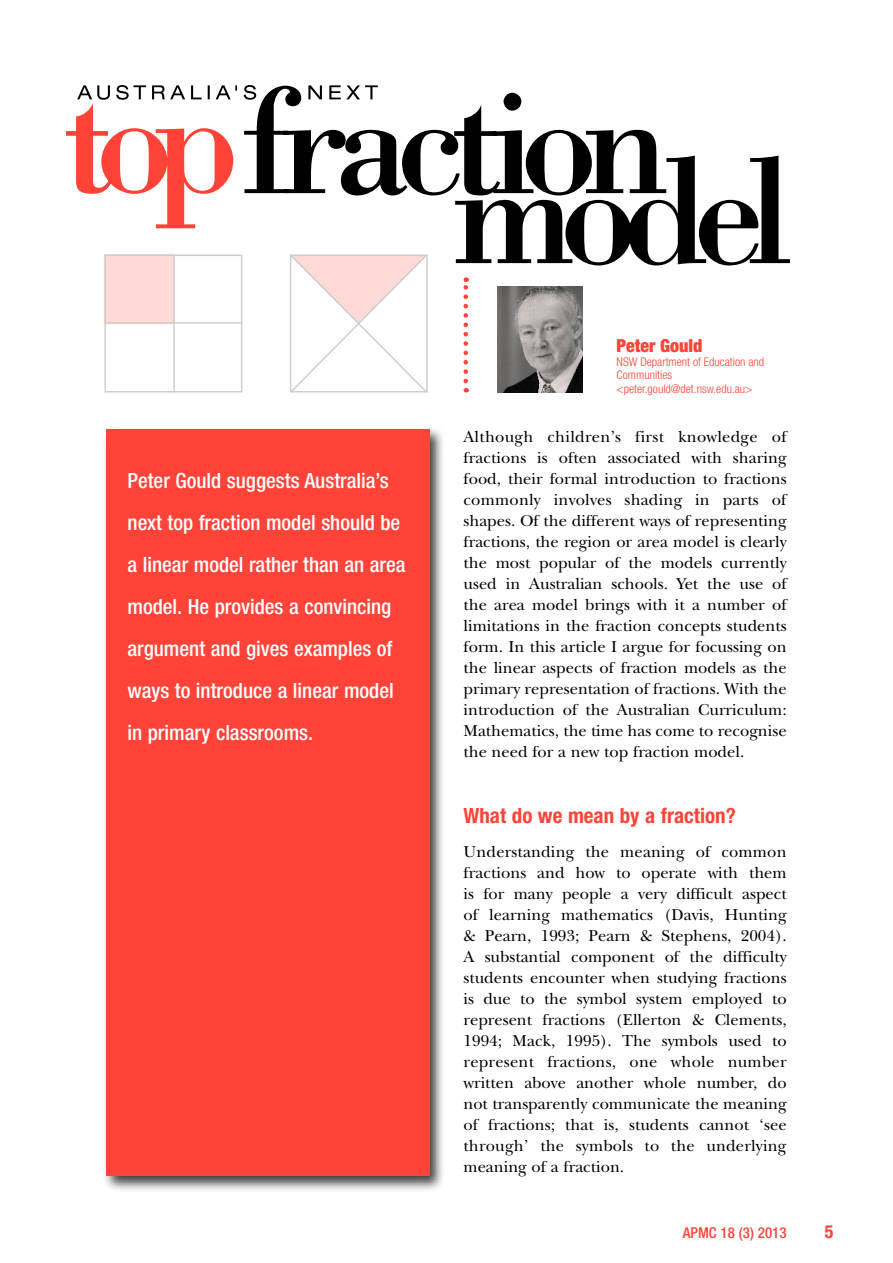
<style>
.page{position:relative;width:893px;height:1263px;background:#fff}
.page>*{position:absolute;margin:0;border:0;box-sizing:border-box;transform-origin:0 0}
.t1{font:500 condensed 21px/42px "Helvetica Neue";color:#fff}
.t2{font:700 condensed 21px "Helvetica Neue";color:#ff4338}
.t3{font:900 condensed 18px "Helvetica Neue";color:#ff4338}
.t4{font:700 condensed 18px "Helvetica Neue";color:#ff4338}
.t5{font:16.5px/21px "New Baskerville";color:#000;text-align:justify}
.t6{font:500 condensed 15px "Helvetica Neue";color:#ff4338}
.t7{font:300 condensed 12px/13.5px "Helvetica Neue";color:#ff4338}
</style>
<div class="page">
<div style="left:103px;top:426px;width:343px;height:766px;background:#000;opacity:.75"></div>
<div style="left:106px;top:429px;width:323px;height:747px;background:#ff4338"></div>
<svg style="left:463px;top:277px;width:5px;height:104px"></svg>
<img style="left:497px;top:286px;width:86px;height:106px">
<div style="left:104px;top:254px;width:70px;height:70px;background:#ffdad7"></div>
<hr style="left:173px;top:255px;width:2px;height:137px;background:#000">
<hr style="left:105px;top:322px;width:137px;height:2px;background:#000">
<svg style="left:289px;top:254px;width:139px;height:139px"></svg>
<svg style="left:378px;top:92px;width:279px;height:103px"></svg>
<svg style="left:455px;top:156px;width:335px;height:109px"></svg>
<svg style="left:66px;top:85px;width:312px;height:143px"></svg>
<p class="t1" style="left:128px;top:459px;width:279px">Peter Gould suggests Australia’s next top fraction model should be a linear model rather than an area model. He provides a convincing argument and gives examples of ways to introduce a linear model in primary classrooms.</p>
<p class="t3" style="left:617px;top:335px;width:88px">Peter Gould</p>
<p class="t7" style="left:617px;top:355px;width:149px">NSW Department of Education and<br>Communities &lt;peter.gould@det.nsw.edu.au&gt;</p>
<p class="t5" style="left:463px;top:426px;width:325px">Although children’s first knowledge of fractions is often associated with sharing food, their formal introduction to fractions commonly involves shading in parts of shapes. Of the different ways of representing fractions, the region or area model is clearly the most popular of the models currently used in Australian schools. Yet the use of the area model brings with it a number of limitations in the fraction concepts students form. In this article I argue for focussing on the linear aspects of fraction models as the primary representation of fractions. With the introduction of the Australian Curriculum:<br>Mathematics, the time has come to recognise the need for a new top fraction model.</p>
<p class="t2" style="left:463px;top:803px;width:274px">What do we mean by a fraction?</p>
<p class="t5" style="left:463px;top:841px;width:325px">Understanding the meaning of common fractions and how to operate with them is for many people a very difficult aspect of learning mathematics (Davis, Hunting &amp; Pearn, 1993; Pearn &amp; Stephens, 2004).<br>A substantial component of the difficulty students encounter when studying fractions is due to the symbol system employed to represent fractions (Ellerton &amp; Clements, 1994; Mack, 1995). The symbols used to represent fractions, one whole number written above another whole number, do not transparently communicate the meaning of fractions; that is, students cannot ‘see through’ the symbols to the underlying meaning of a fraction.</p>
<p class="t6" style="left:683px;top:1223px;width:105px">APMC 18 (3) 2013</p>
<p class="t4" style="left:825px;top:1220px;width:10px">5</p>
</div>
